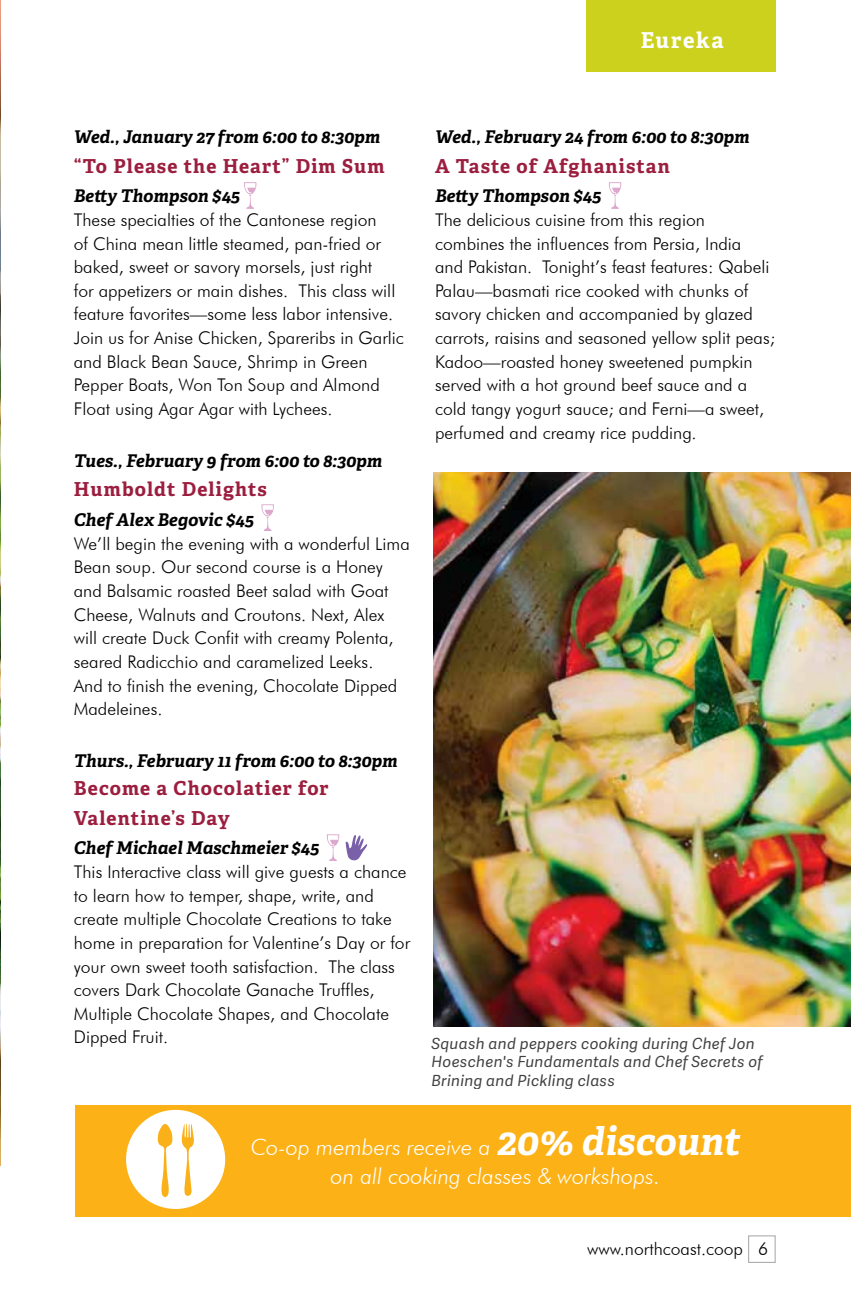
<style>
.page{position:relative;width:851px;height:1292px;background:#fff}
.page>*{position:absolute;margin:0;border:0;box-sizing:border-box;transform-origin:0 0}
.t1{font:italic 300 22.22px/28.9px "Futura BT";color:#fff;text-align:center}
.t2{font:700 21.88px "Adelle PE";letter-spacing:.075em;color:#fff}
.t3{font:700 19.25px/29.8px "Adelle PE";letter-spacing:.055em;color:#9c1e3f}
.t4{font:300 17.5px/23.6px "Futura BT";color:#000}
.t5{font:italic 700 17.5px "Adelle PE";color:#000}
.t6{font:italic 15.4px/18.4px "Adelle Sans";letter-spacing:.02em;color:#000}
.s1{font-family:"Adelle PE";font-weight:700;font-size:38.32px}
</style>
<div class="page">
<div style="left:586px;top:0;width:189px;height:71px;background:#ccd11d"></div>
<div style="left:748px;top:1235px;width:27px;height:27px;border:1px solid #a1a3a6"></div>
<div style="left:76px;top:1104px;width:774px;height:112px;background:#fcb116"></div>
<svg style="left:244px;top:182px;width:13px;height:27px"></svg>
<svg style="left:261px;top:504px;width:13px;height:27px"></svg>
<svg style="left:326px;top:834px;width:13px;height:27px"></svg>
<svg style="left:345px;top:835px;width:23px;height:26px"></svg>
<svg style="left:608px;top:182px;width:13px;height:27px"></svg>
<img style="left:433px;top:472px;width:417px;height:554px">
<div style="left:126px;top:1109px;width:99px;height:99px;background:#fff;border-radius:50%"></div>
<svg style="left:157px;top:1124px;width:16px;height:73px"></svg>
<svg style="left:181px;top:1123px;width:13px;height:73px"></svg>
<img style="left:0;top:0;width:1px;height:1166px">
<p class="t2" style="left:640px;top:24px;width:85px">Eureka</p>
<p class="t5" style="left:74px;top:124px;width:308px">Wed., January 27 from 6:00 to 8:30pm</p>
<p class="t3" style="left:74px;top:150px;width:312px">“To Please the Heart” Dim Sum</p>
<p class="t5" style="left:74px;top:183px;width:168px">Betty Thompson $45</p>
<p class="t4" style="left:74px;top:208px;width:331px">These specialties of the Cantonese region<br>of China mean little steamed, pan-fried or baked, sweet or savory morsels, just right<br>for appetizers or main dishes. This class will feature favorites—some less labor intensive.<br>Join us for Anise Chicken, Spareribs in Garlic and Black Bean Sauce, Shrimp in Green Pepper Boats, Won Ton Soup and Almond Float using Agar Agar with Lychees.</p>
<p class="t5" style="left:74px;top:447px;width:310px">Tues., February 9 from 6:00 to 8:30pm</p>
<p class="t3" style="left:74px;top:474px;width:194px">Humboldt Delights</p>
<p class="t5" style="left:74px;top:507px;width:182px">Chef Alex Begovic $45</p>
<p class="t4" style="left:74px;top:531px;width:337px">We’ll begin the evening with a wonderful Lima Bean soup. Our second course is a Honey and Balsamic roasted Beet salad with Goat Cheese, Walnuts and Croutons. Next, Alex will create Duck Confit with creamy Polenta, seared Radicchio and caramelized Leeks.<br>And to finish the evening, Chocolate Dipped Madeleines.</p>
<p class="t5" style="left:74px;top:748px;width:325px">Thurs., February 11 from 6:00 to 8:30pm</p>
<p class="t3" style="left:74px;top:772px;width:256px">Become a Chocolatier for<br>Valentine’s Day</p>
<p class="t5" style="left:74px;top:835px;width:247px">Chef Michael Maschmeier $45</p>
<p class="t4" style="left:74px;top:860px;width:338px">This Interactive class will give guests a chance to learn how to temper, shape, write, and create multiple Chocolate Creations to take home in preparation for Valentine’s Day or for your own sweet tooth satisfaction. The class covers Dark Chocolate Ganache Truffles, Multiple Chocolate Shapes, and Chocolate Dipped Fruit.</p>
<p class="t5" style="left:435px;top:124px;width:316px">Wed., February 24 from 6:00 to 8:30pm</p>
<p class="t3" style="left:435px;top:150px;width:236px">A Taste of Afghanistan</p>
<p class="t5" style="left:435px;top:183px;width:168px">Betty Thompson $45</p>
<p class="t4" style="left:435px;top:208px;width:341px">The delicious cuisine from this region combines the influences from Persia, India<br>and Pakistan. Tonight’s feast features: Qabeli Palau—basmati rice cooked with chunks of savory chicken and accompanied by glazed carrots, raisins and seasoned yellow split peas; Kadoo—roasted honey sweetened pumpkin served with a hot ground beef sauce and a cold tangy yogurt sauce; and Ferni—a sweet, perfumed and creamy rice pudding.</p>
<p class="t6" style="left:431px;top:1033px;width:332px">Squash and peppers cooking during Chef Jon<br>Hoeschen's Fundamentals and Chef Secrets of<br>Brining and Pickling class</p>
<p class="t1" style="left:251px;top:1132px;width:491px">Co-op members receive a <span class="s1">20% discount </span>on all cooking classes &amp; workshops.</p>
<p class="t4" style="left:587px;top:1236px;width:183px">www.northcoast.coop 6</p>
</div>
